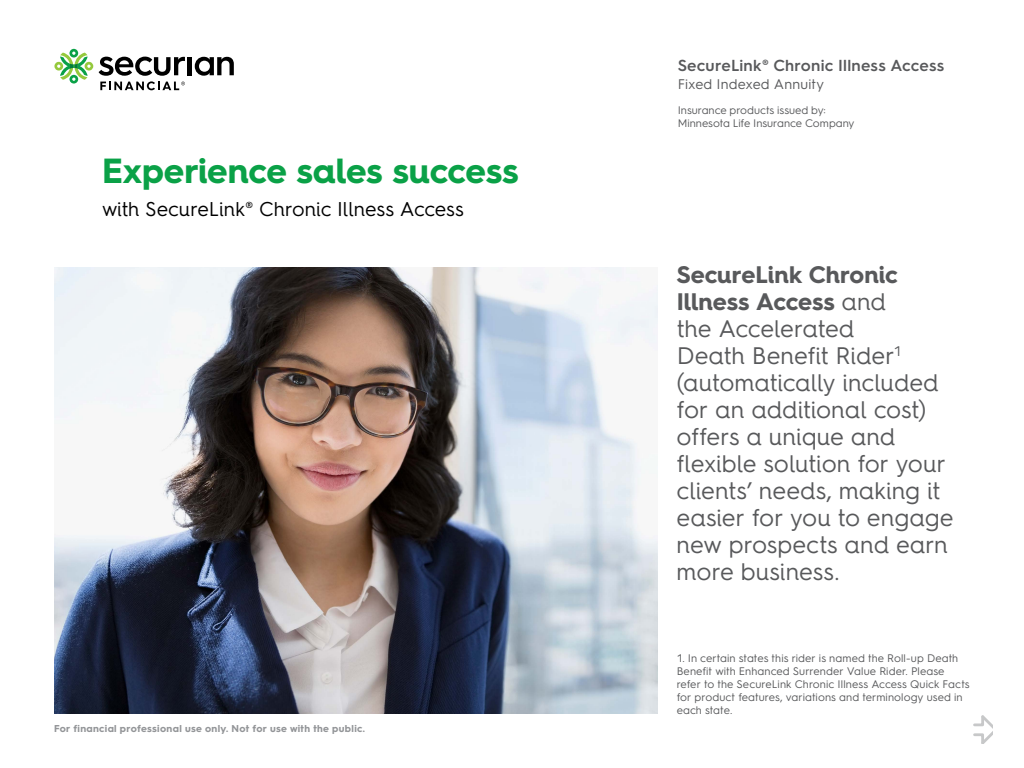
<style>
.page{position:relative;width:1024px;height:768px;background:#fff}
.page>*{position:absolute;margin:0;border:0;box-sizing:border-box;transform-origin:0 0}
.t1{font:700 35px "Hurme Geometric Sans 4";letter-spacing:-.005em;color:#0aa147}
.t2{font:24px/27px "Hurme Geometric Sans 4";letter-spacing:-.005em;color:#58595b}
.t3{font:20px "Hurme Geometric Sans 4";letter-spacing:-.005em;color:#000}
.t4{font:600 16px "Hurme Geometric Sans 3";letter-spacing:.01em;color:#58595b}
.t5{font:14px "Hurme Geometric Sans 3";letter-spacing:.01em;color:#58595b}
.t6{font:11px/13px "Hurme Geometric Sans 3";letter-spacing:.005em;color:#58595b}
.t7{font:700 10px "Hurme Geometric Sans 3";letter-spacing:.03em;color:#939598}
.s1{font-weight:700}
</style>
<div class="page">
<svg style="left:54px;top:49px;width:39px;height:35px"></svg>
<hr style="left:188px;top:57px;width:4px;height:18px;background:#000">
<svg style="left:195px;top:57px;width:39px;height:19px"></svg>
<svg style="left:99px;top:57px;width:86px;height:33px"></svg>
<img style="left:54px;top:267px;width:604px;height:447px">
<svg style="left:973px;top:715px;width:20px;height:28px"></svg>
<h1 class="t1" style="left:102px;top:147px;width:418px">Experience sales success</h1>
<h3 class="t3" style="left:102px;top:195px;width:364px">with SecureLink® Chronic Illness Access</h3>
<p class="t7" style="left:54px;top:721px;width:313px">For financial professional use only. Not for use with the public.</p>
<h3 class="t4" style="left:678px;top:54px;width:268px">SecureLink® Chronic Illness Access</h3>
<p class="t5" style="left:678px;top:74px;width:148px">Fixed Indexed Annuity</p>
<p class="t6" style="left:678px;top:103px;width:178px">Insurance products issued by:<br>Minnesota Life Insurance Company</p>
<p class="t2" style="left:677px;top:261px;width:278px"><span class="s1">SecureLink Chronic<br>Illness Access</span> and<br>the Accelerated<br>Death Benefit Rider<sup>1 </sup>(automatically included for an additional cost) offers a unique and flexible solution for your clients’ needs, making it easier for you to engage new prospects and earn more business.</p>
<p class="t6" style="left:677px;top:651px;width:295px">1. In certain states this rider is named the Roll-up Death Benefit with Enhanced Surrender Value Rider. Please refer to the SecureLink Chronic Illness Access Quick Facts for product features, variations and terminology used in each state.</p>
</div>
